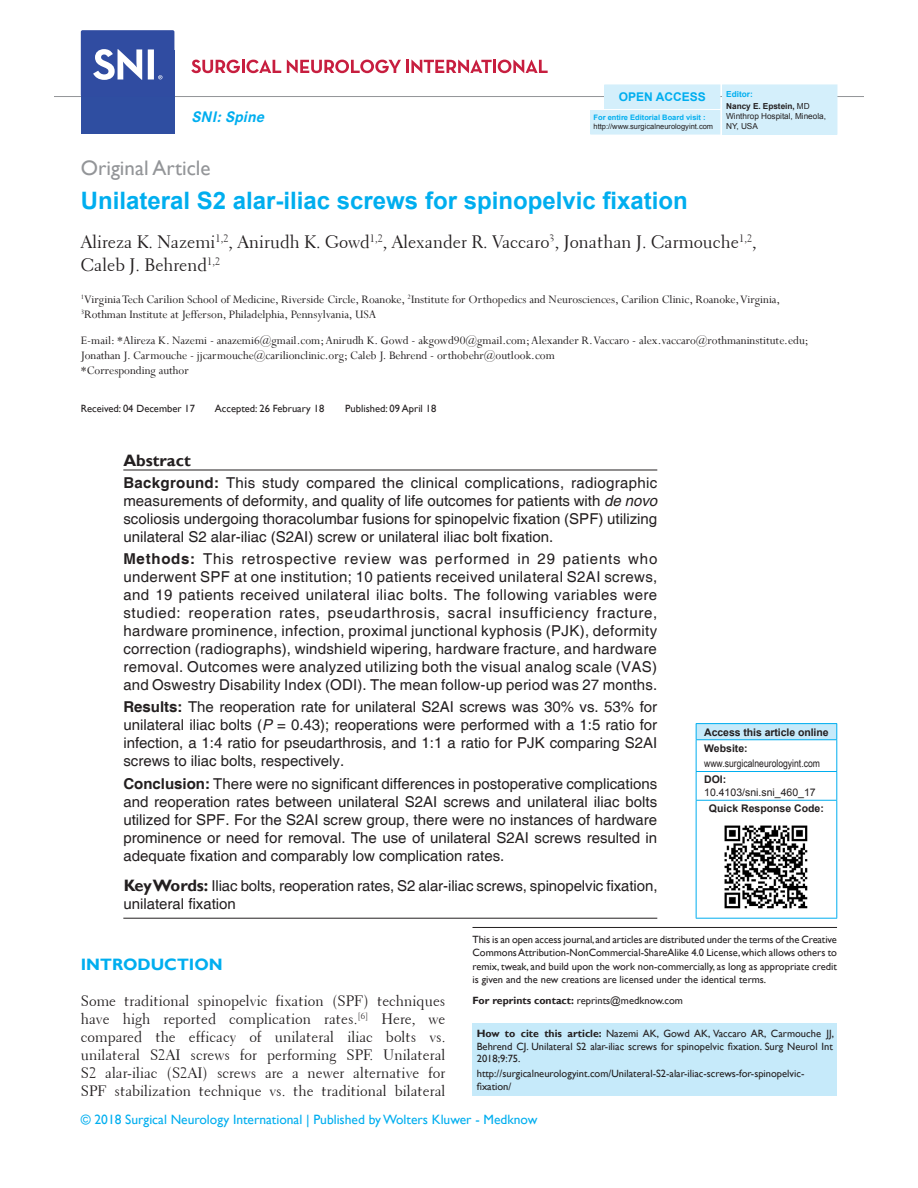
<style>
.page{position:relative;width:918px;height:1188px;background:#fff}
.page>*{position:absolute;margin:0;border:0;box-sizing:border-box;transform-origin:0 0}
.AT{font:700 24px "Arial";color:#00aeef}
.AH{font:21px "Gill Sans";color:#939598}
.AU{font:18px/22.5px "Transitional 521 BT Roman A";color:#231f20}
.t1{font:700 16.5px "Gill Sans";color:#00aeef}
.ABSH{font:700 16.5px "Gill Sans";color:#231f20}
.ABS{font:15px/18px "Helvetica";color:#231f20;text-align:justify}
.TX{font:15px/18px "Transitional 521 BT Roman A";color:#231f20;text-align:justify}
.KWD{font:15px/18px "Helvetica";letter-spacing:-.005em;color:#231f20}
.t2{font:italic 700 15px "Corporate SBQ";color:#00aeef}
.t3{font:13.5px "Gill Sans";color:#00aeef}
.ADD{font:12.75px/15px "Perpetua";color:#231f20}
.AFF{font:12.75px/15px "Perpetua";color:#231f20}
.t4{font:700 12px "Arial";color:#00aeef}
.OS{font:10.5px/13.5px "Gill Sans";color:#231f20;text-align:justify}
.Published{font:10.5px/12.6px "Gill Sans";color:#231f20;text-align:justify}
.HIS{font:10.5px "Gill Sans";color:#231f20}
.AAO{font:700 10.5px "Arial";letter-spacing:-.005em;color:#231f20}
.WEB{font:10.5px "Arial Narrow";color:#231f20}
.WEB-2{font:10.5px/12.6px "Arial";color:#231f20}
.WEB-3{font:700 10.5px "Arial";color:#231f20}
.t5{font:8.25px/9.9px "Arial";letter-spacing:-.005em;color:#231f20}
.t6{font:700 8.25px/12px "Arial";letter-spacing:-.005em;color:#231f20}
.t7{font:7.5px "Arial";color:#231f20}
.t8{font:700 7.5px "Arial";color:#00aeef}
.s1{color:#00aeef}
.s2{font-weight:400}
.s3{font-weight:700}
.s4{font-style:italic}
.s5{font-family:"Gill Sans";font-weight:700;font-size:16.5px}
</style>
<div class="page">
<hr style="left:54px;top:96px;width:810px;height:1px;background:#939598">
<div style="left:723px;top:85px;width:114px;height:49px;background:#d4effb"></div>
<div style="left:605px;top:85px;width:115px;height:23px;background:#d4effb"></div>
<div style="left:591px;top:111px;width:129px;height:23px;background:#d4effb"></div>
<div style="left:591px;top:110px;width:129px;height:24px;border:1px solid #d4effb"></div>
<div style="left:81px;top:50px;width:93px;height:84px;background:#2f4ea1"></div>
<div style="left:81px;top:30px;width:93px;height:67px;background:#304ca1;border-radius:2px"></div>
<svg style="left:191px;top:60px;width:90px;height:13px"></svg>
<svg style="left:287px;top:60px;width:261px;height:13px"></svg>
<svg style="left:93px;top:49px;width:69px;height:31px"></svg>
<hr style="left:123px;top:470px;width:534px;height:1px;background:#231f20">
<hr style="left:123px;top:918px;width:534px;height:1px;background:#231f20">
<div style="left:472px;top:1024px;width:365px;height:72px;background:#c6eafa"></div>
<hr style="left:472px;top:927px;width:365px;height:1px;background:#231f20">
<div style="left:696px;top:724px;width:141px;height:16px;background:#c6eafa"></div>
<svg style="left:696px;top:724px;width:1px;height:15px"></svg>
<svg style="left:836px;top:724px;width:1px;height:15px"></svg>
<hr style="left:696px;top:723px;width:141px;height:1px;background:#00aeef">
<hr style="left:696px;top:740px;width:1px;height:31px;background:#00aeef">
<hr style="left:836px;top:740px;width:1px;height:31px;background:#00aeef">
<hr style="left:696px;top:739px;width:141px;height:1px;background:#00aeef">
<svg style="left:696px;top:772px;width:1px;height:28px"></svg>
<svg style="left:836px;top:772px;width:1px;height:28px"></svg>
<hr style="left:696px;top:771px;width:141px;height:1px;background:#00aeef">
<hr style="left:696px;top:801px;width:1px;height:117px;background:#00aeef">
<hr style="left:836px;top:801px;width:1px;height:117px;background:#00aeef">
<hr style="left:696px;top:800px;width:141px;height:1px;background:#00aeef">
<hr style="left:696px;top:918px;width:141px;height:1px;background:#00aeef">
<img style="left:724px;top:825px;width:84px;height:84px">
<p class="t6" style="left:726px;top:88px;width:85px"><span class="s1">Editor:<br></span>Nancy E. Epstein, <span class="s2">MD</span></p>
<p class="t5" style="left:726px;top:111px;width:101px">Winthrop Hospital, Mineola,<br>NY, USA</p>
<p class="t4" style="left:619px;top:89px;width:88px">OPEN ACCESS</p>
<p class="t8" style="left:594px;top:113px;width:114px">For entire Editorial Board visit :</p>
<p class="t7" style="left:594px;top:122px;width:121px">http://www.surgicalneurologyint.com</p>
<p class="t2" style="left:191px;top:108px;width:78px">SNI:Spine</p>
<p class="AH" style="left:81px;top:156px;width:131px">Original Article</p>
<p class="AT" style="left:81px;top:185px;width:608px">Unilateral S2 alar‑iliac screws for spinopelvic fixation</p>
<p class="AU" style="left:81px;top:231px;width:677px">Alireza K. Nazemi<sup>1,2</sup>, Anirudh K. Gowd<sup>1,2</sup>, Alexander R. Vaccaro<sup>3</sup>, Jonathan J. Carmouche<sup>1,2</sup>,<br>Caleb J. Behrend<sup>1,2</sup></p>
<p class="AFF" style="left:81px;top:291px;width:701px"><sup>1</sup>Virginia Tech Carilion School of Medicine, Riverside Circle, Roanoke, <sup>2</sup>Institute for Orthopedics and Neurosciences, Carilion Clinic, Roanoke, Virginia,<br><sup>3</sup>Rothman Institute at Jefferson, Philadelphia, Pennsylvania, USA</p>
<p class="ADD" style="left:81px;top:332px;width:729px">E‑mail: *Alireza K. Nazemi ‑ anazemi6@gmail.com; Anirudh K. Gowd ‑ akgowd90@gmail.com; Alexander R. Vaccaro ‑ alex.vaccaro@rothmaninstitute.edu;<br>Jonathan J. Carmouche ‑ jjcarmouche@carilionclinic.org; Caleb J. Behrend ‑ orthobehr@outlook.com<br>*Corresponding author</p>
<p class="HIS" style="left:81px;top:402px;width:116px">Received: 04 December 17</p>
<p class="HIS" style="left:215px;top:402px;width:111px">Accepted: 26 February 18</p>
<p class="HIS" style="left:345px;top:402px;width:93px">Published: 09 April 18</p>
<p class="ABSH" style="left:123px;top:450px;width:69px">Abstract</p>
<p class="ABS" style="left:123px;top:474px;width:535px"><span class="s3">Background:</span> This study compared the clinical complications, radiographic measurements of deformity, and quality of life outcomes for patients with <span class="s4">de novo </span>scoliosis undergoing thoracolumbar fusions for spinopelvic fixation (SPF) utilizing unilateral S2 alar‑iliac (S2AI) screw or unilateral iliac bolt fixation.</p>
<p class="ABS" style="left:123px;top:550px;width:536px"><span class="s3">Methods:</span> This retrospective review was performed in 29 patients who underwent SPF at one institution; 10 patients received unilateral S2AI screws, and 19 patients received unilateral iliac bolts. The following variables were studied: reoperation rates, pseudarthrosis, sacral insufficiency fracture, hardware prominence, infection, proximal junctional kyphosis (PJK), deformity correction (radiographs), windshield wipering, hardware fracture, and hardware removal. Outcomes were analyzed utilizing both the visual analog scale (VAS) and Oswestry Disability Index (ODI). The mean follow‑up period was 27 months.</p>
<p class="ABS" style="left:123px;top:699px;width:535px"><span class="s3">Results:</span> The reoperation rate for unilateral S2AI screws was 30% vs. 53% for unilateral iliac bolts (<span class="s4">P</span> = 0.43); reoperations were performed with a 1:5 ratio for infection, a 1:4 ratio for pseudarthrosis, and 1:1 a ratio for PJK comparing S2AI screws to iliac bolts, respectively.</p>
<p class="ABS" style="left:123px;top:775px;width:535px"><span class="s3">Conclusion:</span> There were no significant differences in postoperative complications and reoperation rates between unilateral S2AI screws and unilateral iliac bolts utilized for SPF. For the S2AI screw group, there were no instances of hardware prominence or need for removal. The use of unilateral S2AI screws resulted in adequate fixation and comparably low complication rates.</p>
<p class="KWD" style="left:123px;top:878px;width:536px"><span class="s5">Key Words:</span> Iliac bolts, reoperation rates, S2 alar‑iliac screws, spinopelvic fixation, unilateral fixation</p>
<p class="AAO" style="left:704px;top:725px;width:126px">Access this article online</p>
<p class="WEB-3" style="left:704px;top:741px;width:45px">Website:</p>
<p class="WEB" style="left:704px;top:756px;width:117px">www.surgicalneurologyint.com</p>
<p class="WEB-2" style="left:704px;top:774px;width:113px"><span class="s3">DOI:<br></span>10.4103/sni.sni_460_17</p>
<p class="AAO" style="left:709px;top:802px;width:116px">Quick Response Code:</p>
<h1 class="t1" style="left:81px;top:955px;width:143px">INTRODUCTION</h1>
<p class="TX" style="left:81px;top:992px;width:366px">Some traditional spinopelvic fixation (SPF) techniques have high reported complication rates.<sup>[6]</sup> Here, we compared the efficacy of unilateral iliac bolts vs. unilateral S2AI screws for performing SPF. Unilateral S2 alar‑iliac (S2AI) screws are a newer alternative for SPF stabilization technique vs. the traditional bilateral</p>
<p class="OS" style="left:472px;top:933px;width:366px">This is an open access journal, and articles are distributed under the terms of the Creative Commons Attribution-NonCommercial-ShareAlike 4.0 License, which allows others to remix, tweak, and build upon the work non-commercially, as long as appropriate credit is given and the new creations are licensed under the identical terms.</p>
<p class="OS" style="left:472px;top:993px;width:212px"><span class="s3">For reprints contact:</span> reprints@medknow.com</p>
<p class="Published" style="left:477px;top:1028px;width:359px"><span class="s3">How to cite this article:</span> Nazemi AK, Gowd AK, Vaccaro AR, Carmouche JJ, Behrend CJ. Unilateral S2 alar-iliac screws for spinopelvic fixation. Surg Neurol Int 2018;9:75.</p>
<p class="Published" style="left:477px;top:1068px;width:329px">http://surgicalneurologyint.com/Unilateral-S2-alar‑iliac-screws-for-spinopelvic&shy;fixation/</p>
<p class="t3" style="left:81px;top:1112px;width:458px">© 2018 Surgical Neurology International | Published by Wolters Kluwer - Medknow</p>
</div>
